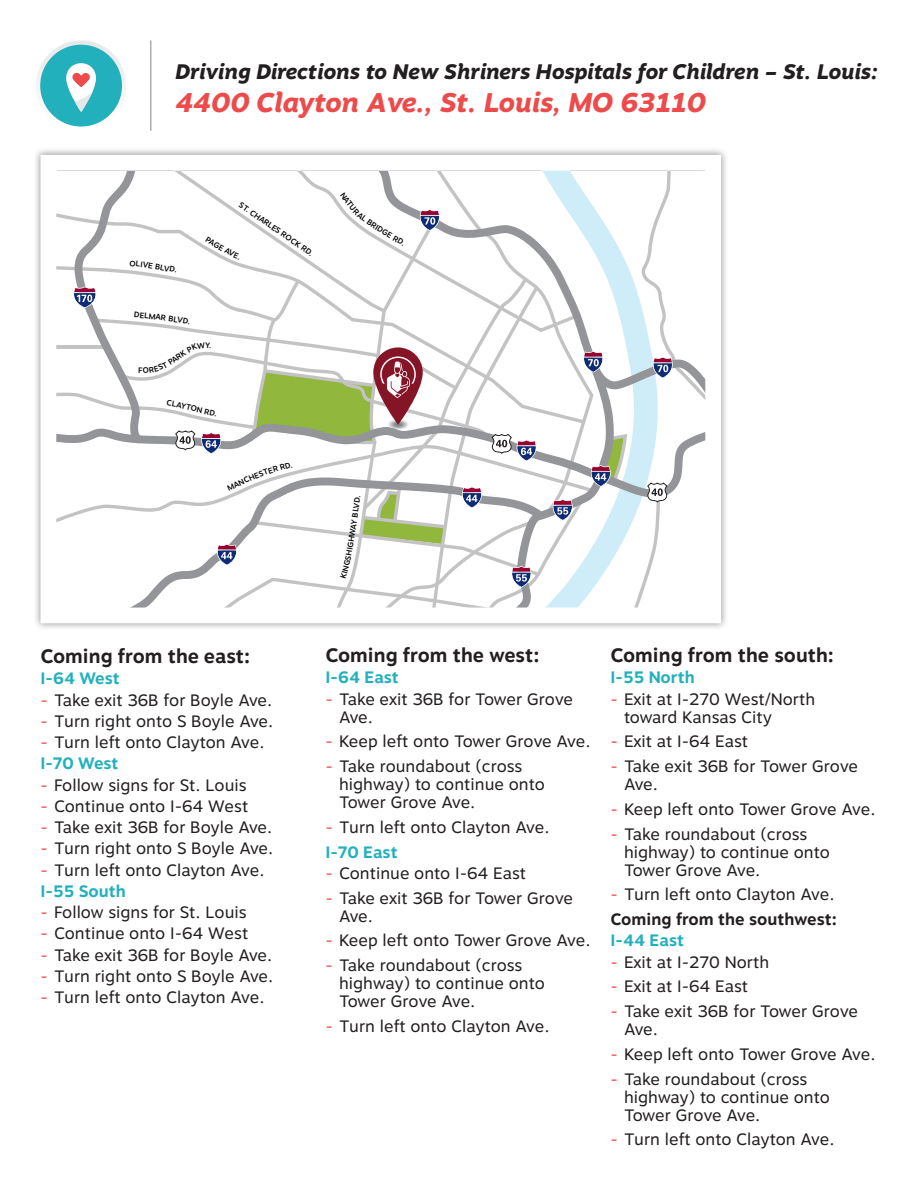
<style>
.page{position:relative;width:918px;height:1188px;background:#fff}
.page>*{position:absolute;margin:0;border:0;box-sizing:border-box;transform-origin:0 0}
._04_Page_Headings{font:italic 800 27px "Motiva Sans";color:#ed4b4b}
._04_Page_Headings-2{font:italic 800 21px "Motiva Sans";color:#231f20}
._07_Body_Text_Bold{font:700 19.5px "Motiva Sans";color:#231f20}
.t1{font:16.5px/18px "Motiva Sans";color:#231f20}
._07_Body_Text_Bold-2{font:700 16.5px "Motiva Sans";color:#22b1bc}
._07_Body_Text_Bold-3{font:700 16.5px "Motiva Sans";color:#231f20}
.t2{font:500 7.95px "Motiva Sans";color:#040503}
.s1{color:#ed4b4b}
</style>
<div class="page">
<svg style="left:36px;top:150px;width:690px;height:478px"></svg>
<svg style="left:36px;top:40px;width:90px;height:91px"></svg>
<div style="left:40px;top:45px;width:82px;height:82px;background:#22b1bc;border-radius:50%"></div>
<svg style="left:66px;top:63px;width:30px;height:49px"></svg>
<svg style="left:72px;top:72px;width:21px;height:40px"></svg>
<hr style="left:150px;top:41px;width:1px;height:90px;background:#939598">
<svg style="left:56px;top:171px;width:649px;height:437px"></svg>
<p class="_04_Page_Headings-2" style="left:175px;top:56px;width:704px">Driving Directions to New Shriners Hospitals for Children – St. Louis:</p>
<p class="_04_Page_Headings" style="left:175px;top:83px;width:532px">4400 Clayton Ave., St. Louis, MO 63110</p>
<p class="t2" style="left:149px;top:260px;width:23px;rotate:9deg">E BLV</p>
<p class="t2" style="left:175px;top:313px;width:18px;rotate:9deg">LVD.</p>
<p class="t2" style="left:243px;top:199px;width:90px;rotate:35deg">ST. CHARLES ROCK RD.</p>
<p class="_07_Body_Text_Bold" style="left:40px;top:642px;width:211px">Coming from the east:</p>
<p class="_07_Body_Text_Bold-2" style="left:40px;top:666px;width:81px">I-64 West</p>
<p class="t1" style="left:40px;top:691px;width:234px"><span class="s1">-</span> Take exit 36B for Boyle Ave.</p>
<p class="t1" style="left:40px;top:712px;width:234px"><span class="s1">-</span> Turn right onto S Boyle Ave.</p>
<p class="t1" style="left:40px;top:734px;width:226px"><span class="s1">-</span> Turn left onto Clayton Ave.</p>
<p class="_07_Body_Text_Bold-2" style="left:40px;top:751px;width:80px">I-70 West</p>
<p class="t1" style="left:40px;top:776px;width:208px"><span class="s1">-</span> Follow signs for St. Louis</p>
<p class="t1" style="left:40px;top:797px;width:209px"><span class="s1">-</span> Continue onto I-64 West</p>
<p class="t1" style="left:40px;top:819px;width:234px"><span class="s1">-</span> Take exit 36B for Boyle Ave.</p>
<p class="t1" style="left:40px;top:840px;width:234px"><span class="s1">-</span> Turn right onto S Boyle Ave.</p>
<p class="t1" style="left:40px;top:861px;width:226px"><span class="s1">-</span> Turn left onto Clayton Ave.</p>
<p class="_07_Body_Text_Bold-2" style="left:40px;top:879px;width:87px">I-55 South</p>
<p class="t1" style="left:40px;top:903px;width:208px"><span class="s1">-</span> Follow signs for St. Louis</p>
<p class="t1" style="left:40px;top:925px;width:209px"><span class="s1">-</span> Continue onto I-64 West</p>
<p class="t1" style="left:40px;top:946px;width:234px"><span class="s1">-</span> Take exit 36B for Boyle Ave.</p>
<p class="t1" style="left:40px;top:967px;width:234px"><span class="s1">-</span> Turn right onto S Boyle Ave.</p>
<p class="t1" style="left:40px;top:988px;width:226px"><span class="s1">-</span> Turn left onto Clayton Ave.</p>
<p class="t2" style="left:347px;top:528px;width:36px;rotate:-82deg">AY BLVD.</p>
<p class="_07_Body_Text_Bold" style="left:326px;top:641px;width:216px">Coming from the west:</p>
<p class="_07_Body_Text_Bold-2" style="left:326px;top:665px;width:75px">I-64 East</p>
<p class="t1" style="left:339px;top:690px;width:236px;text-indent:-14px"><span class="s1">-</span> Take exit 36B for Tower Grove<br>Ave.</p>
<p class="t1" style="left:326px;top:733px;width:267px"><span class="s1">-</span> Keep left onto Tower Grove Ave.</p>
<p class="t1" style="left:339px;top:758px;width:207px;text-indent:-14px"><span class="s1">-</span> Take roundabout (cross highway) to continue onto<br>Tower Grove Ave.</p>
<p class="t1" style="left:326px;top:818px;width:226px"><span class="s1">-</span> Turn left onto Clayton Ave.</p>
<p class="_07_Body_Text_Bold-2" style="left:326px;top:840px;width:74px">I-70 East</p>
<p class="t1" style="left:326px;top:864px;width:202px"><span class="s1">-</span> Continue onto I-64 East</p>
<p class="t1" style="left:339px;top:889px;width:236px;text-indent:-14px"><span class="s1">-</span> Take exit 36B for Tower Grove<br>Ave.</p>
<p class="t1" style="left:326px;top:932px;width:267px"><span class="s1">-</span> Keep left onto Tower Grove Ave.</p>
<p class="t1" style="left:339px;top:957px;width:207px;text-indent:-14px"><span class="s1">-</span> Take roundabout (cross highway) to continue onto<br>Tower Grove Ave.</p>
<p class="t1" style="left:326px;top:1017px;width:226px"><span class="s1">-</span> Turn left onto Clayton Ave.</p>
<p class="_07_Body_Text_Bold" style="left:610px;top:641px;width:225px">Coming from the south:</p>
<p class="_07_Body_Text_Bold-2" style="left:610px;top:665px;width:86px">I-55 North</p>
<p class="t1" style="left:624px;top:690px;width:193px;text-indent:-14px"><span class="s1">-</span> Exit at I-270 West/North toward Kansas City</p>
<p class="t1" style="left:610px;top:733px;width:139px"><span class="s1">-</span> Exit at I-64 East</p>
<p class="t1" style="left:624px;top:758px;width:236px;text-indent:-14px"><span class="s1">-</span> Take exit 36B for Tower Grove<br>Ave.</p>
<p class="t1" style="left:610px;top:800px;width:267px"><span class="s1">-</span> Keep left onto Tower Grove Ave.</p>
<p class="t1" style="left:624px;top:825px;width:207px;text-indent:-14px"><span class="s1">-</span> Take roundabout (cross highway) to continue onto<br>Tower Grove Ave.</p>
<p class="t1" style="left:610px;top:886px;width:226px"><span class="s1">-</span> Turn left onto Clayton Ave.</p>
<p class="_07_Body_Text_Bold-3" style="left:610px;top:907px;width:228px">Coming from the southwest:</p>
<p class="_07_Body_Text_Bold-2" style="left:610px;top:928px;width:75px">I-44 East</p>
<p class="t1" style="left:610px;top:953px;width:160px"><span class="s1">-</span> Exit at I-270 North</p>
<p class="t1" style="left:610px;top:978px;width:139px"><span class="s1">-</span> Exit at I-64 East</p>
<p class="t1" style="left:624px;top:1003px;width:236px;text-indent:-14px"><span class="s1">-</span> Take exit 36B for Tower Grove<br>Ave.</p>
<p class="t1" style="left:610px;top:1045px;width:267px"><span class="s1">-</span> Keep left onto Tower Grove Ave.</p>
<p class="t1" style="left:624px;top:1070px;width:207px;text-indent:-14px"><span class="s1">-</span> Take roundabout (cross highway) to continue onto<br>Tower Grove Ave.</p>
<p class="t1" style="left:610px;top:1131px;width:226px"><span class="s1">-</span> Turn left onto Clayton Ave.</p>
</div>
